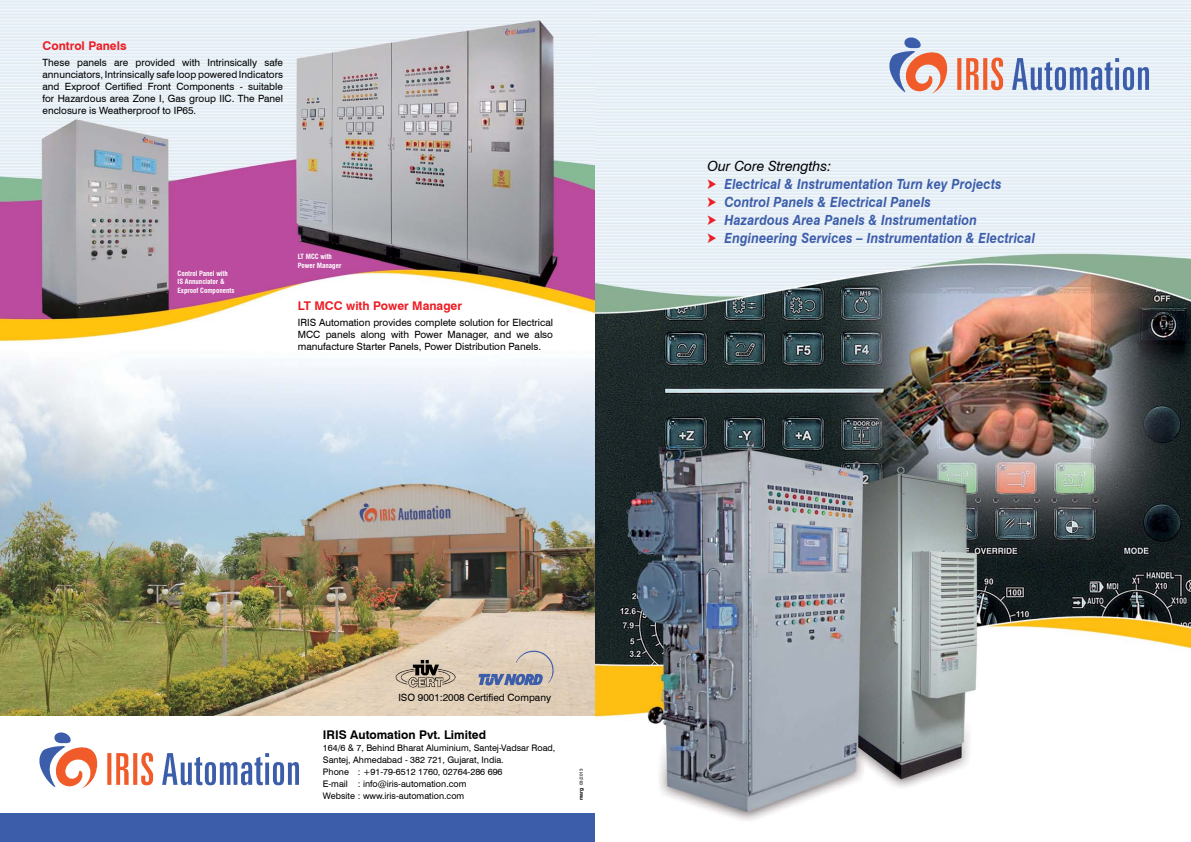
<style>
.page{position:relative;width:1191px;height:842px;background:#fff}
.page>*{position:absolute;margin:0;border:0;box-sizing:border-box;transform-origin:0 0}
.t1{font:italic 700 14px/18px "Swiss 721 BT";letter-spacing:.01em;color:#3c5daa;scale:.9 1}
.t2{font:italic 14px "Swiss 721 BT";color:#000}
.t3{font:700 12px "Swiss 721 BT";color:#ed1d24}
.t4{font:700 12px "Swiss 721 BT";color:#000}
.t5{font:10px/12px "Swiss 721 BT";color:#000;text-align:justify}
.t6{font:9px/12px "Swiss 721 BT";color:#000}
.t7{font:700 condensed 7px/8.4px "Swiss 721 BT";color:#fff}
.t8{font:4.5px "Swiss 721 BT";color:#000}
.s1{font-weight:700;font-size:5px}
</style>
<div class="page">
<img style="left:0;top:0;width:595px;height:716px">
<div style="left:0;top:814px;width:601px;height:28px;background:#3c5daa"></div>
<img style="left:162px;top:753px;width:137px;height:33px">
<img style="left:40px;top:732px;width:114px;height:57px">
<img style="left:479px;top:650px;width:74px;height:36px">
<img style="left:395px;top:659px;width:60px;height:29px">
<img style="left:595px;top:0;width:596px;height:842px">
<img style="left:1004px;top:37px;width:145px;height:57px">
<img style="left:889px;top:37px;width:115px;height:57px">
<svg style="left:708px;top:179px;width:8px;height:10px"></svg>
<svg style="left:708px;top:197px;width:8px;height:10px"></svg>
<svg style="left:708px;top:215px;width:8px;height:10px"></svg>
<svg style="left:708px;top:233px;width:8px;height:10px"></svg>
<p class="t3" style="left:43px;top:39px;width:86px">Control Panels</p>
<p class="t5" style="left:43px;top:57px;width:242px">These panels are provided with Intrinsically safe annunciators, Intrinsically safe loop powered Indicators and Exproof Certified Front Components - suitable for Hazardous area Zone I, Gas group IIC. The Panel enclosure is Weatherproof to IP65.</p>
<p class="t7" style="left:177px;top:269px;width:58px">Control Panel with<br>IS Annunciator &amp;<br>Exproof Components</p>
<p class="t7" style="left:298px;top:253px;width:45px">LT MCC with<br>Power Manager</p>
<p class="t3" style="left:298px;top:298px;width:166px">LT MCC with Power Manager</p>
<p class="t5" style="left:298px;top:316px;width:257px">IRIS Automation provides complete solution for Electrical MCC panels along with Power Manager, and we also manufacture Starter Panels, Power Distribution Panels.</p>
<h1 class="t2" style="left:707px;top:158px;width:125px">Our Core Strengths:</h1>
<h1 class="t1" style="left:724px;top:175px;width:347px">Electrical &amp; Instrumentation Turn key Projects Control Panels &amp; Electrical Panels<br>Hazardous Area Panels &amp; Instrumentation Engineering Services – Instrumentation &amp; Electrical</h1>
<p class="t5" style="left:398px;top:692px;width:154px">ISO 9001:2008 Certified Company</p>
<p class="t4" style="left:323px;top:727px;width:165px">IRIS Automation Pvt. Limited</p>
<p class="t6" style="left:323px;top:742px;width:234px">164/6 &amp; 7, Behind Bharat Aluminium, Santej-Vadsar Road, Santej, Ahmedabad - 382 721, Gujarat, India.<br>Phone : +91-79-6512 1760, 02764-286 696<br>E-mail : info@iris-automation.com<br>Website : www.iris-automation.com</p>
<p class="t8" style="left:578px;top:800px;width:32px;rotate:-90deg"><span class="s1">marg</span> 03/2013</p>
</div>
